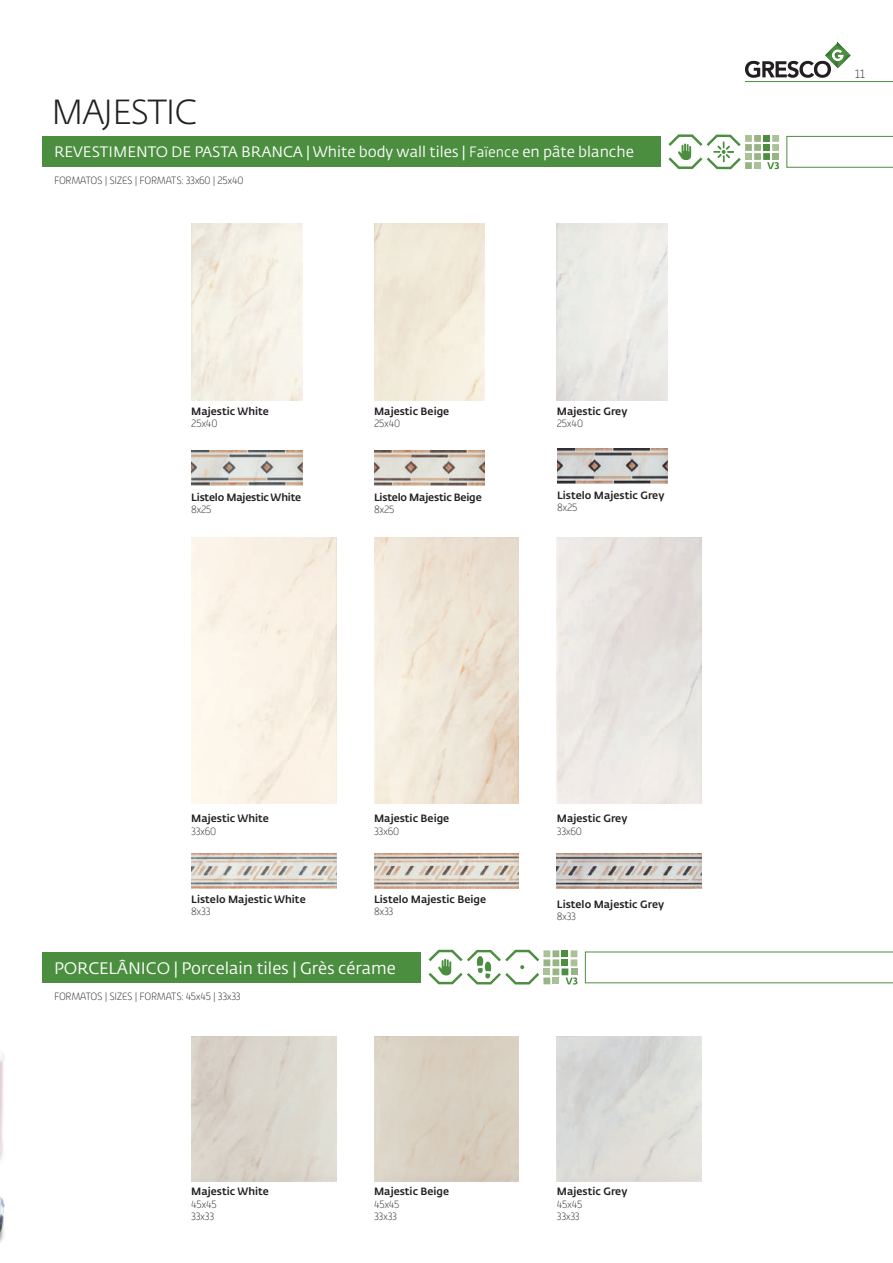
<style>
.page{position:relative;width:893px;height:1263px;background:#fff}
.page>*{position:absolute;margin:0;border:0;box-sizing:border-box;transform-origin:0 0}
.t1{font:300 34.5px "Fedra Sans Std";letter-spacing:-.04em;color:#231f20}
.t2{font:16.5px "Fedra Sans Std";color:#fff}
.t3{font:15px "Fedra Sans Std";color:#fff}
.t4{font:100 12px "Alwyn New Rounded";color:#231f20}
.t5{font:500 10.5px "Fedra Sans Std";color:#231f20}
.t6{font:100 10.5px/12.6px "Alwyn New Rounded";letter-spacing:-.035em;color:#231f20}
.t7{font:500 10.5px "Fedra Sans Std";letter-spacing:-.02em;color:#231f20}
.s1{font-family:"Alwyn New Rounded";font-weight:300}
</style>
<div class="page">
<hr style="left:745px;top:81px;width:148px;height:1px;background:#4c8e40">
<svg style="left:745px;top:43px;width:106px;height:35px"></svg>
<div style="left:552px;top:959px;width:7px;height:7px;background:#97b484"></div>
<div style="left:562px;top:959px;width:6px;height:7px;background:#4c8e40"></div>
<div style="left:552px;top:968px;width:7px;height:7px;background:#97b484"></div>
<div style="left:562px;top:968px;width:6px;height:7px;background:#4c8e40"></div>
<div style="left:571px;top:968px;width:6px;height:7px;background:#97b484"></div>
<div style="left:571px;top:959px;width:6px;height:7px;background:#aac198"></div>
<div style="left:562px;top:950px;width:6px;height:7px;background:#4c8e40"></div>
<div style="left:552px;top:950px;width:7px;height:7px;background:#97b484"></div>
<div style="left:543px;top:950px;width:7px;height:7px;background:#aac198"></div>
<div style="left:543px;top:959px;width:7px;height:7px;background:#97b484"></div>
<div style="left:543px;top:968px;width:7px;height:7px;background:#aac198"></div>
<div style="left:543px;top:977px;width:7px;height:7px;background:#97b484"></div>
<div style="left:552px;top:977px;width:7px;height:7px;background:#aac198"></div>
<div style="left:571px;top:950px;width:6px;height:7px;background:#aac198"></div>
<svg style="left:566px;top:977px;width:11px;height:7px"></svg>
<img style="left:191px;top:1036px;width:145px;height:145px">
<img style="left:374px;top:1036px;width:145px;height:145px">
<div style="left:754px;top:144px;width:7px;height:7px;background:#97b484"></div>
<div style="left:763px;top:144px;width:7px;height:7px;background:#4c8e40"></div>
<div style="left:754px;top:153px;width:7px;height:7px;background:#97b484"></div>
<div style="left:763px;top:153px;width:7px;height:7px;background:#4c8e40"></div>
<div style="left:772px;top:153px;width:7px;height:7px;background:#97b484"></div>
<div style="left:772px;top:144px;width:7px;height:7px;background:#aac198"></div>
<div style="left:763px;top:135px;width:7px;height:7px;background:#4c8e40"></div>
<div style="left:754px;top:135px;width:7px;height:7px;background:#97b484"></div>
<div style="left:745px;top:135px;width:7px;height:7px;background:#aac198"></div>
<div style="left:745px;top:144px;width:7px;height:7px;background:#97b484"></div>
<div style="left:745px;top:153px;width:7px;height:7px;background:#aac198"></div>
<div style="left:745px;top:162px;width:7px;height:7px;background:#97b484"></div>
<div style="left:754px;top:162px;width:7px;height:7px;background:#aac198"></div>
<div style="left:772px;top:135px;width:7px;height:7px;background:#aac198"></div>
<svg style="left:767px;top:162px;width:12px;height:7px"></svg>
<div style="left:43px;top:136px;width:618px;height:31px;background:#4c8e40"></div>
<svg style="left:787px;top:136px;width:106px;height:31px"></svg>
<svg style="left:668px;top:134px;width:73px;height:36px"></svg>
<svg style="left:585px;top:952px;width:308px;height:31px"></svg>
<svg style="left:428px;top:949px;width:112px;height:36px"></svg>
<img style="left:374px;top:538px;width:145px;height:265px">
<img style="left:557px;top:854px;width:145px;height:35px">
<img style="left:374px;top:854px;width:145px;height:35px">
<img style="left:191px;top:854px;width:145px;height:35px">
<img style="left:191px;top:450px;width:111px;height:35px">
<img style="left:191px;top:223px;width:111px;height:177px">
<img style="left:557px;top:448px;width:111px;height:35px">
<img style="left:557px;top:223px;width:111px;height:177px">
<img style="left:374px;top:450px;width:111px;height:35px">
<img style="left:374px;top:223px;width:111px;height:177px">
<div style="left:43px;top:952px;width:378px;height:31px;background:#4c8e40"></div>
<img style="left:0;top:1053px;width:5px;height:190px">
<h1 class="t1" style="left:51px;top:91px;width:147px">MAJESTIC</h1>
<h3 class="t3" style="left:54px;top:142px;width:581px">REVESTIMENTO DE PASTA BRANCA | White body wall tiles | <span class="s1">Faïence</span> en pâte blanche</h3>
<p class="t6" style="left:54px;top:175px;width:191px">FORMATOS | SIZES | FORMATS: 33x60 | 25x40</p>
<p class="t5" style="left:191px;top:404px;width:79px">Majestic White</p>
<p class="t6" style="left:191px;top:417px;width:28px">25x40</p>
<p class="t7" style="left:191px;top:490px;width:111px">Listelo Majestic White</p>
<p class="t6" style="left:191px;top:503px;width:22px">8x25</p>
<p class="t5" style="left:374px;top:404px;width:77px">Majestic Beige</p>
<p class="t6" style="left:374px;top:417px;width:28px">25x40</p>
<p class="t7" style="left:374px;top:490px;width:109px">Listelo Majestic Beige</p>
<p class="t6" style="left:374px;top:503px;width:22px">8x25</p>
<p class="t5" style="left:557px;top:404px;width:72px">Majestic Grey</p>
<p class="t6" style="left:557px;top:417px;width:28px">25x40</p>
<p class="t5" style="left:557px;top:488px;width:109px">Listelo Majestic Grey</p>
<p class="t6" style="left:557px;top:501px;width:22px">8x25</p>
<p class="t5" style="left:191px;top:812px;width:79px">Majestic White</p>
<p class="t6" style="left:191px;top:825px;width:27px">33x60</p>
<p class="t5" style="left:191px;top:892px;width:116px">Listelo Majestic White</p>
<p class="t6" style="left:191px;top:905px;width:21px">8x33</p>
<p class="t5" style="left:374px;top:812px;width:77px">Majestic Beige</p>
<p class="t6" style="left:374px;top:825px;width:27px">33x60</p>
<p class="t5" style="left:374px;top:892px;width:113px">Listelo Majestic Beige</p>
<p class="t6" style="left:374px;top:905px;width:21px">8x33</p>
<h2 class="t2" style="left:54px;top:957px;width:343px">PORCELÂNICO | Porcelain tiles | Grès cérame</h2>
<p class="t6" style="left:54px;top:990px;width:188px">FORMATOS | SIZES | FORMATS: 45x45 | 33x33</p>
<p class="t5" style="left:557px;top:812px;width:72px">Majestic Grey</p>
<p class="t6" style="left:557px;top:825px;width:27px">33x60</p>
<p class="t5" style="left:557px;top:897px;width:109px">Listelo Majestic Grey</p>
<p class="t6" style="left:557px;top:910px;width:21px">8x33</p>
<p class="t5" style="left:191px;top:1185px;width:79px">Majestic White</p>
<p class="t6" style="left:191px;top:1198px;width:27px">45x45<br>33x33</p>
<p class="t5" style="left:374px;top:1185px;width:76px">Majestic Beige</p>
<p class="t6" style="left:374px;top:1198px;width:27px">45x45<br>33x33</p>
<p class="t5" style="left:557px;top:1185px;width:72px">Majestic Grey</p>
<p class="t6" style="left:557px;top:1198px;width:27px">45x45<br>33x33</p>
<p class="t4" style="left:855px;top:67px;width:12px">11</p>
</div>
